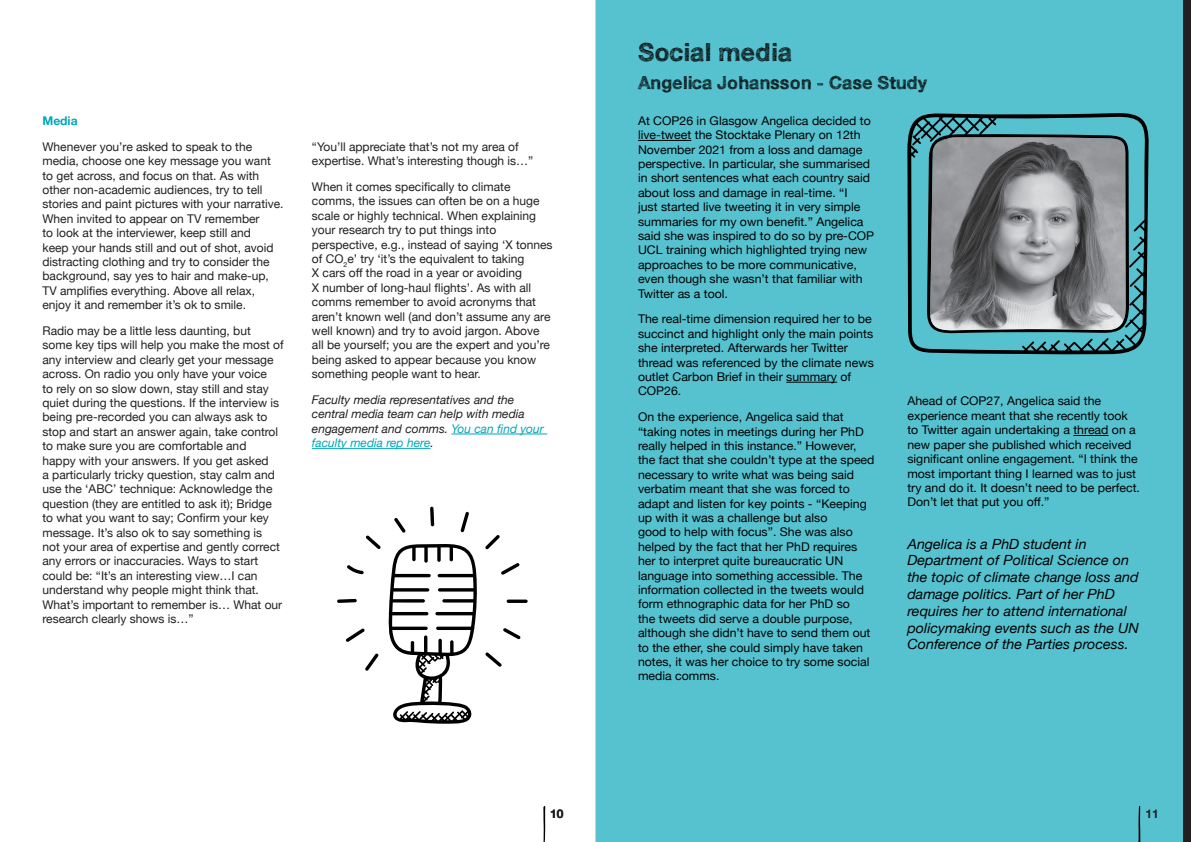
<style>
.page{position:relative;width:1191px;height:842px;background:#fff}
.page>*{position:absolute;margin:0;border:0;box-sizing:border-box;transform-origin:0 0}
.t1{font:700 25px "Sketchetik";color:#000}
.t2{font:700 18px "Sketchetik";color:#000}
.t3{font:italic 14px/16.8px "Helvetica Neue";color:#000}
.t4{font:12px/14.4px "Helvetica Neue";color:#231f20}
.t5{font:12px/14.4px "Helvetica Neue";color:#000}
.t6{font:italic 12px/14.4px "Helvetica Neue";color:#231f20}
.t7{font:700 12px "Helvetica Neue";color:#00a6b9}
.t8{font:700 12px "Helvetica Neue";color:#231f20}
.s1{color:#00a6b9}
</style>
<div class="page">
<div style="left:595px;top:0;width:596px;height:842px;background:#56c2d0"></div>
<svg style="left:1138px;top:806px;width:2px;height:36px"></svg>
<div style="left:1183px;top:0;width:8px;height:842px;background:#231f20"></div>
<svg style="left:543px;top:806px;width:2px;height:36px"></svg>
<hr style="left:595px;top:0;width:1px;height:842px;background:#d1d2d4">
<hr style="left:638px;top:140px;width:53px;height:1px;background:#000">
<hr style="left:786px;top:382px;width:51px;height:1px;background:#000">
<hr style="left:1073px;top:435px;width:35px;height:1px;background:#000">
<svg style="left:907px;top:113px;width:241px;height:241px"></svg>
<svg style="left:926px;top:134px;width:203px;height:200px"></svg>
<img style="left:930px;top:137px;width:195px;height:194px">
<hr style="left:451px;top:434px;width:96px;height:1px;background:#00a6b9">
<hr style="left:312px;top:448px;width:118px;height:1px;background:#00a6b9">
<svg style="left:388px;top:544px;width:89px;height:180px"></svg>
<svg style="left:485px;top:652px;width:17px;height:15px"></svg>
<svg style="left:503px;top:628px;width:17px;height:11px"></svg>
<svg style="left:506px;top:599px;width:21px;height:4px"></svg>
<svg style="left:501px;top:563px;width:18px;height:12px"></svg>
<svg style="left:485px;top:535px;width:15px;height:14px"></svg>
<svg style="left:460px;top:512px;width:9px;height:20px"></svg>
<svg style="left:430px;top:507px;width:4px;height:19px"></svg>
<svg style="left:394px;top:518px;width:12px;height:15px"></svg>
<svg style="left:366px;top:535px;width:15px;height:14px"></svg>
<svg style="left:347px;top:565px;width:17px;height:9px"></svg>
<svg style="left:337px;top:599px;width:20px;height:4px"></svg>
<svg style="left:346px;top:628px;width:19px;height:14px"></svg>
<svg style="left:365px;top:653px;width:14px;height:18px"></svg>
<p class="t7" style="left:43px;top:111px;width:37px">Media</p>
<p class="t4" style="left:43px;top:140px;width:242px">Whenever you’re asked to speak to the media, choose one key message you want to get across, and focus on that. As with other non-academic audiences, try to tell stories and paint pictures with your narrative.<br>When invited to appear on TV remember<br>to look at the interviewer, keep still and<br>keep your hands still and out of shot, avoid distracting clothing and try to consider the background, say yes to hair and make-up, TV amplifies everything. Above all relax, enjoy it and remember it’s ok to smile.</p>
<p class="t4" style="left:43px;top:324px;width:242px">Radio may be a little less daunting, but<br>some key tips will help you make the most of any interview and clearly get your message across. On radio you only have your voice<br>to rely on so slow down, stay still and stay quiet during the questions. If the interview is being pre-recorded you can always ask to stop and start an answer again, take control to make sure you are comfortable and<br>happy with your answers. If you get asked<br>a particularly tricky question, stay calm and use the ‘ABC’ technique: Acknowledge the question (they are entitled to ask it); Bridge to what you want to say; Confirm your key message. It’s also ok to say something is<br>not your area of expertise and gently correct any errors or inaccuracies. Ways to start could be: “It’s an interesting view…I can understand why people might think that.<br>What’s important to remember is… What our research clearly shows is…”</p>
<p class="t4" style="left:312px;top:140px;width:223px">“You’ll appreciate that’s not my area of expertise. What’s interesting though is…”</p>
<p class="t4" style="left:312px;top:180px;width:242px">When it comes specifically to climate comms, the issues can often be on a huge scale or highly technical. When explaining your research try to put things into perspective, e.g., instead of saying ‘X tonnes of CO<sub>2</sub>e’ try ‘it’s the equivalent to taking<br>X cars off the road in a year or avoiding<br>X number of long-haul flights’. As with all comms remember to avoid acronyms that aren’t known well (and don’t assume any are well known) and try to avoid jargon. Above all be yourself; you are the expert and you’re being asked to appear because you know something people want to hear.</p>
<p class="t6" style="left:312px;top:393px;width:233px">Faculty media representatives and the central media team can help with media engagement and comms. <span class="s1">You can find your faculty media rep here</span>.</p>
<h1 class="t1" style="left:638px;top:37px;width:155px">Social media</h1>
<h2 class="t2" style="left:638px;top:71px;width:290px">Angelica Johansson - Case Study</h2>
<p class="t5" style="left:638px;top:114px;width:238px">At COP26 in Glasgow Angelica decided to live-tweet the Stocktake Plenary on 12th November 2021 from a loss and damage perspective. In particular, she summarised in short sentences what each country said about loss and damage in real-time. “I<br>just started live tweeting it in very simple summaries for my own benefit.” Angelica said she was inspired to do so by pre-COP UCL training which highlighted trying new approaches to be more communicative, even though she wasn’t that familiar with Twitter as a tool.</p>
<p class="t5" style="left:638px;top:313px;width:237px">The real-time dimension required her to be succinct and highlight only the main points she interpreted. Afterwards her Twitter thread was referenced by the climate news outlet Carbon Brief in their summary of COP26.</p>
<p class="t5" style="left:638px;top:410px;width:238px">On the experience, Angelica said that “taking notes in meetings during her PhD really helped in this instance.” However, the fact that she couldn’t type at the speed necessary to write what was being said verbatim meant that she was forced to adapt and listen for key points - “Keeping up with it was a challenge but also<br>good to help with focus”. She was also helped by the fact that her PhD requires her to interpret quite bureaucratic UN language into something accessible. The information collected in the tweets would form ethnographic data for her PhD so<br>the tweets did serve a double purpose, although she didn’t have to send them out to the ether, she could simply have taken notes, it was her choice to try some social media comms.</p>
<p class="t5" style="left:907px;top:395px;width:234px">Ahead of COP27, Angelica said the experience meant that she recently took to Twitter again undertaking a thread on a new paper she published which received significant online engagement. “I think the most important thing I learned was to just try and do it. It doesn’t need to be perfect.<br>Don’t let that put you off.”</p>
<p class="t3" style="left:907px;top:536px;width:233px">Angelica is a PhD student in Department of Political Science on the topic of climate change loss and damage politics. Part of her PhD requires her to attend international policymaking events such as the UN Conference of the Parties process.</p>
<p class="t8" style="left:550px;top:804px;width:15px">10</p>
<p class="t8" style="left:1145px;top:804px;width:15px">11</p>
</div>
